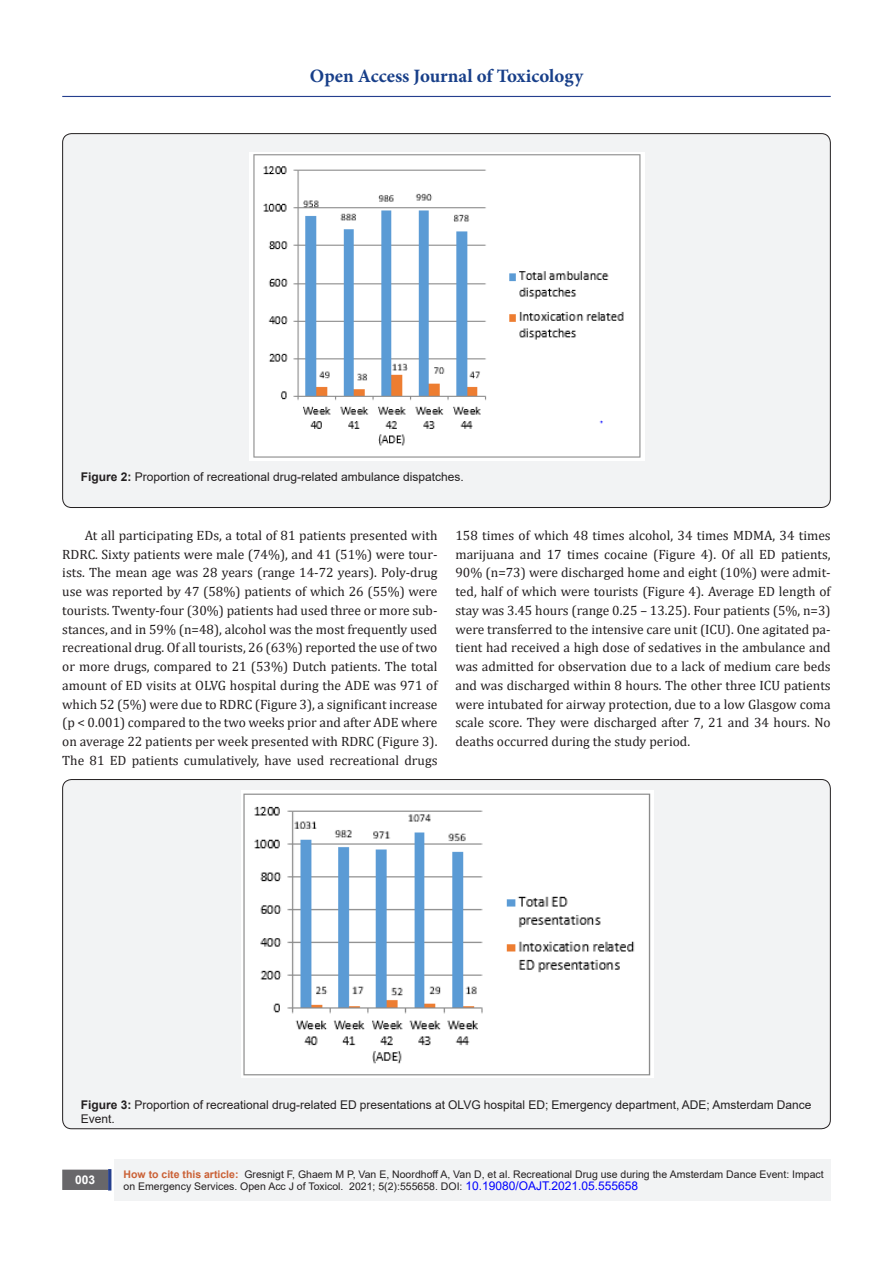
<style>
.page{position:relative;width:893px;height:1263px;background:#fff}
.page>*{position:absolute;margin:0;border:0;box-sizing:border-box;transform-origin:0 0}
.t1{font:700 18.9px "Minion Pro";color:#183f89}
.t2{font:13.5px/18.8px "Cambria";color:#231f20;text-align:justify}
.t3{font:12px/14.4px "Arial";color:#231f20}
.t4{font:700 12px "Arial";color:#fff}
.t5{font:10.5px/12.6px "Arial";color:#231f20}
.s1{font-weight:700}
.s2{font-weight:700;color:#ca6035}
.s3{font-size:12px;color:#00f}
</style>
<div class="page">
<div style="left:115px;top:1160px;width:716px;height:41px;background:#f2f3f4"></div>
<div style="left:63px;top:1170px;width:44px;height:19px;background:#68676a"></div>
<div style="left:62px;top:1169px;width:46px;height:21px;border:2px solid #68676a"></div>
<div style="left:108px;top:1169px;width:3px;height:21px;background:#253f8e;border:2px solid #253f8e"></div>
<hr style="left:62px;top:96px;width:769px;height:1px;background:#253f8e">
<div style="left:63px;top:134px;width:767px;height:373px;background:#f2f3f4;border-radius:9px"></div>
<img style="left:249px;top:153px;width:396px;height:307px">
<div style="left:63px;top:779px;width:767px;height:350px;background:#f2f3f4;border-radius:9px"></div>
<img style="left:241px;top:790px;width:412px;height:287px">
<h1 class="t1" style="left:310px;top:63px;width:275px">Open Access Journal of Toxicology</h1>
<p class="t3" style="left:81px;top:469px;width:384px"><span class="s1">Figure 2:</span> Proportion of recreational drug-related ambulance dispatches.</p>
<p class="t2" style="left:62px;top:526px;width:377px;text-indent:22px">At all participating EDs, a total of 81 patients presented with RDRC. Sixty patients were male (74%), and 41 (51%) were tour&shy;ists. The mean age was 28 years (range 14-72 years). Poly-drug use was reported by 47 (58%) patients of which 26 (55%) were tourists. Twenty-four (30%) patients had used three or more sub&shy;stances, and in 59% (n=48), alcohol was the most frequently used recreational drug. Of all tourists, 26 (63%) reported the use of two or more drugs, compared to 21 (53%) Dutch patients. The total amount of ED visits at OLVG hospital during the ADE was 971 of which 52 (5%) were due to RDRC (Figure 3), a significant increase (p &lt; 0.001) compared to the two weeks prior and after ADE where on average 22 patients per week presented with RDRC (Figure 3).<br>The 81 ED patients cumulatively, have used recreational drugs</p>
<p class="t2" style="left:455px;top:526px;width:377px">158 times of which 48 times alcohol, 34 times MDMA, 34 times marijuana and 17 times cocaine (Figure 4). Of all ED patients, 90% (n=73) were discharged home and eight (10%) were admit&shy;ted, half of which were tourists (Figure 4). Average ED length of stay was 3.45 hours (range 0.25 – 13.25). Four patients (5%, n=3) were transferred to the intensive care unit (ICU). One agitated pa&shy;tient had received a high dose of sedatives in the ambulance and was admitted for observation due to a lack of medium care beds and was discharged within 8 hours. The other three ICU patients were intubated for airway protection, due to a low Glasgow coma scale score. They were discharged after 7, 21 and 34 hours. No deaths occurred during the study period.</p>
<p class="t3" style="left:81px;top:1097px;width:732px"><span class="s1">Figure 3:</span> Proportion of recreational drug-related ED presentations at OLVG hospital ED; Emergency department, ADE; Amsterdam Dance<br>Event.</p>
<p class="t4" style="left:75px;top:1171px;width:22px">003</p>
<p class="t5" style="left:124px;top:1168px;width:702px"><span class="s2">How to cite this article:</span> Gresnigt F, Ghaem M P, Van E, Noordhoff A, Van D, et al. Recreational Drug use during the Amsterdam Dance Event: Impact on Emergency Services. Open Acc J of Toxicol. 2021; 5(2):555658. DOI: <span class="s3">10.19080/OAJT.2021.05.555658</span></p>
</div>
